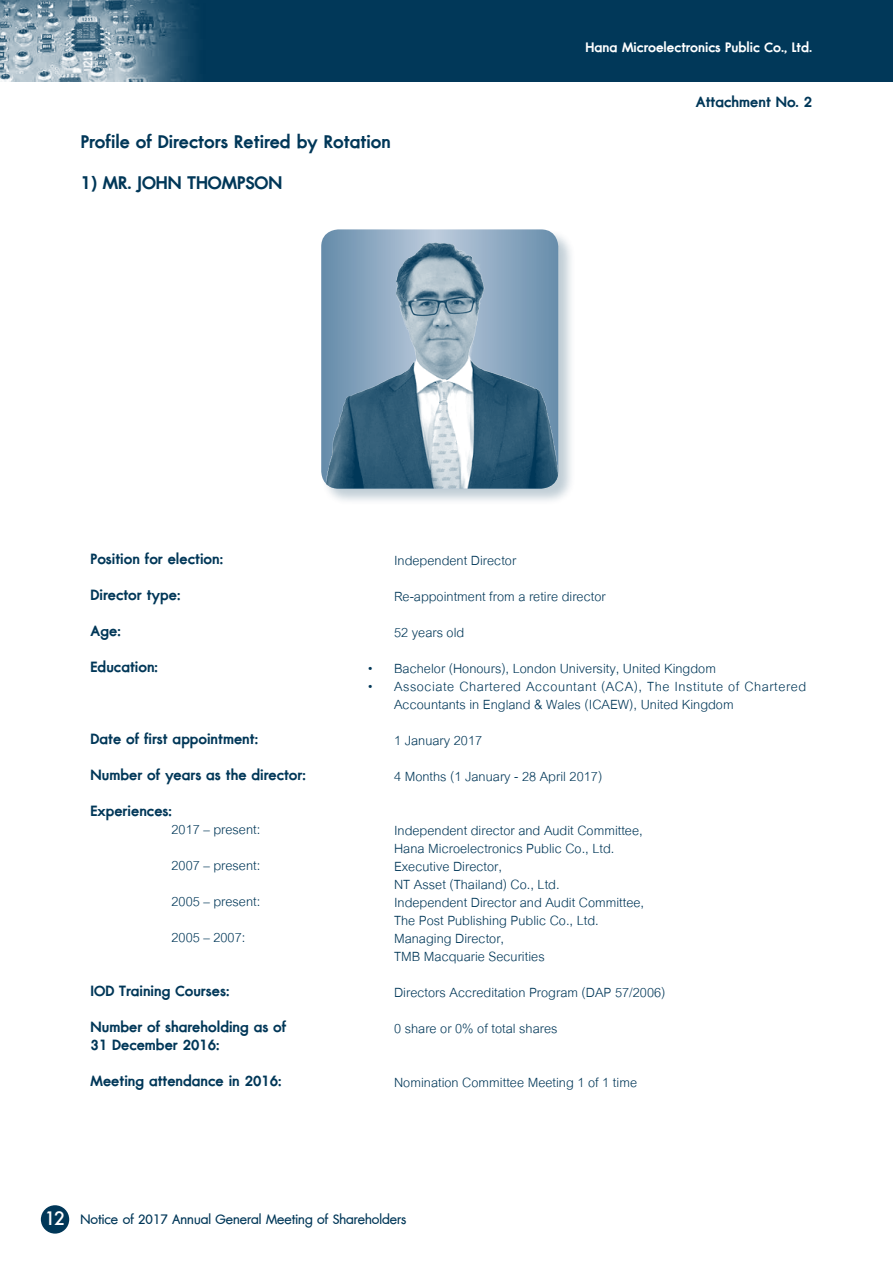
<style>
.page{position:relative;width:893px;height:1263px;background:#fff}
.page>*{position:absolute;margin:0;border:0;box-sizing:border-box;transform-origin:0 0}
.t1{font:700 24px "DB Adman X";color:#003758}
.t2{font:19.5px/36px "Cordia UPC";color:#003758}
.t3{font:700 19.5px/36px "DB Adman X";color:#003758}
.t4{font:19.5px/18px "Cordia UPC";letter-spacing:.025em;color:#003758}
.t5{font:18px "DB Adman X";color:#003758}
.t6{font:700 18px "DB Adman X";color:#fff}
.t7{font:500 18px "Futura";color:#fff}
</style>
<div class="page">
<div style="left:321px;top:229px;width:255px;height:277px;background:#003758;opacity:.25"></div>
<svg style="left:321px;top:229px;width:237px;height:9px;background:#9db5ca"></svg>
<img style="left:321px;top:238px;width:237px;height:251px">
<img style="left:0;top:0;width:893px;height:81px">
<div style="left:41px;top:1205px;width:28px;height:28px;background:#003758;border-radius:50%"></div>
<p class="t1" style="left:81px;top:127px;width:311px">Profile of Directors Retired by Rotation</p>
<p class="t1" style="left:81px;top:168px;width:203px">1) MR. JOHN THOMPSON</p>
<p class="t6" style="left:586px;top:36px;width:228px">Hana Microelectronics Public Co., Ltd.</p>
<p class="t3" style="left:696px;top:84px;width:118px">Attachment No. 2</p>
<p class="t3" style="left:91px;top:541px;width:134px">Position for election:<br>Director type:<br>Age:<br>Education:</p>
<p class="t3" style="left:91px;top:721px;width:217px">Date of first appointment:<br>Number of years as the director:<br>Experiences:</p>
<p class="t2" style="left:171px;top:810px;width:90px;text-align:justify">2017 – present:<br>2007 – present:<br>2005 – present:<br>2005 – 2007:</p>
<p class="t3" style="left:91px;top:973px;width:197px">IOD Training Courses:<br>Number of shareholding as of</p>
<p class="t3" style="left:91px;top:1027px;width:192px">31 December 2016:<br>Meeting attendance in 2016:</p>
<p class="t2" style="left:394px;top:541px;width:213px">Independent Director<br>Re-appointment from a retire director<br>52 years old</p>
<p class="t2" style="left:367px;top:649px;width:350px">• Bachelor (Honours), London University, United Kingdom</p>
<p class="t4" style="left:394px;top:676px;width:414px;text-indent:-27px">• Associate Chartered Accountant (ACA), The Institute of Chartered<br>Accountants in England &amp; Wales (ICAEW), United Kingdom</p>
<p class="t2" style="left:394px;top:721px;width:210px">1 January 2017<br>4 Months (1 January - 28 April 2017)</p>
<p class="t2" style="left:394px;top:820px;width:252px;line-height:18px">Independent director and Audit Committee,<br>Hana Microelectronics Public Co., Ltd.<br>Executive Director,<br>NT Asset (Thailand) Co., Ltd.<br>Independent Director and Audit Committee,<br>The Post Publishing Public Co., Ltd.<br>Managing Director,<br>TMB Macquarie Securities</p>
<p class="t2" style="left:394px;top:973px;width:273px">Directors Accreditation Program (DAP 57/2006)<br>0 share or 0% of total shares</p>
<p class="t2" style="left:394px;top:1063px;width:245px">Nomination Committee Meeting 1 of 1 time</p>
<p class="t7" style="left:45px;top:1206px;width:22px">12</p>
<p class="t5" style="left:80px;top:1209px;width:327px">Notice of 2017 Annual General Meeting of Shareholders</p>
</div>
